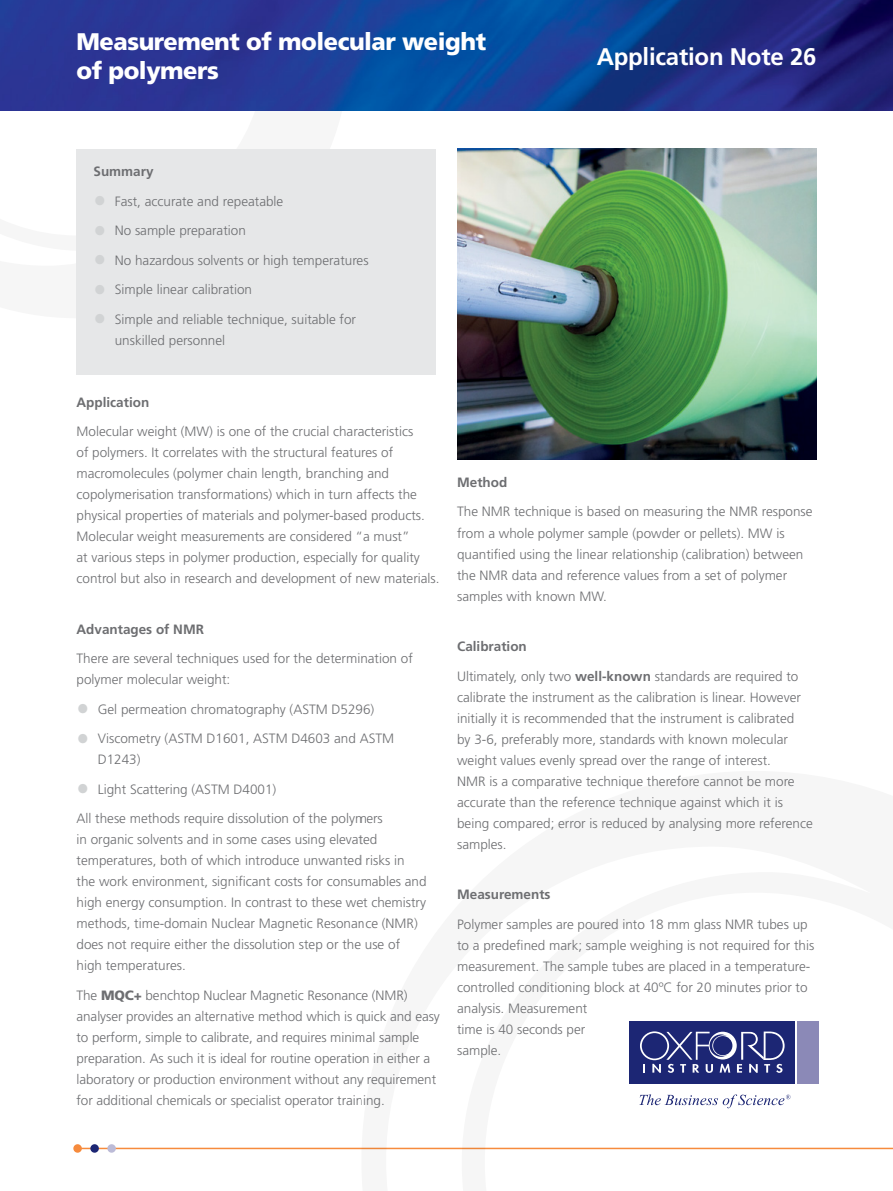
<style>
.page{position:relative;width:893px;height:1191px;background:#fff}
.page>*{position:absolute;margin:0;border:0;box-sizing:border-box;transform-origin:0 0}
.t1{font:900 24px/28.8px "Frutiger";letter-spacing:-.02em;color:#fff}
.t2{font:700 24px "Frutiger";letter-spacing:-.01em;color:#fff}
.t3{font:300 13.5px/21px "Frutiger";color:#6d6e71}
.t4{font:700 13.5px "Frutiger";color:#6d6e71}
.s1{font-weight:700;font-size:27px;color:#d1d3d4}
.s2{font-weight:900}
.s3{font-weight:700}
</style>
<div class="page">
<div style="left:77px;top:149px;width:359px;height:225px;background:#e6e7e8"></div>
<img style="left:0;top:0;width:893px;height:111px">
<hr style="left:77px;top:1147px;width:816px;height:2px;background:#f68b3d">
<div style="left:73px;top:1144px;width:9px;height:8px;background:#f68b3d;border-radius:50%"></div>
<div style="left:90px;top:1144px;width:9px;height:8px;background:#1c2674;border-radius:50%"></div>
<div style="left:107px;top:1144px;width:9px;height:8px;background:#bcbbd7;border-radius:50%"></div>
<svg style="left:361px;top:1021px;width:532px;height:129px"></svg>
<img style="left:457px;top:149px;width:359px;height:310px">
<h1 class="t1" style="left:77px;top:27px;width:411px">Measurement of molecular weight of polymers</h1>
<p class="t4" style="left:94px;top:164px;width:62px">Summary</p>
<p class="t3" style="left:94px;top:191px;width:191px"><span class="s1">•</span> Fast, accurate and repeatable</p>
<p class="t3" style="left:94px;top:220px;width:154px"><span class="s1">•</span> No sample preparation</p>
<p class="t3" style="left:94px;top:250px;width:277px"><span class="s1">•</span> No hazardous solvents or high temperatures</p>
<p class="t3" style="left:94px;top:279px;width:160px"><span class="s1">•</span> Simple linear calibration</p>
<p class="t3" style="left:115px;top:309px;width:243px;text-indent:-21px"><span class="s1">•</span> Simple and reliable technique, suitable for unskilled personnel</p>
<h1 class="t2" style="left:597px;top:42px;width:221px">Application Note 26</h1>
<p class="t4" style="left:77px;top:394px;width:74px">Application</p>
<p class="t3" style="left:77px;top:421px;width:365px">Molecular weight (MW) is one of the crucial characteristics<br>of polymers. It correlates with the structural features of macromolecules (polymer chain length, branching and copolymerisation transformations) which in turn affects the physical properties of materials and polymer-based products.<br>Molecular weight measurements are considered “a must”<br>at various steps in polymer production, especially for quality control but also in research and development of new materials.</p>
<p class="t4" style="left:77px;top:621px;width:129px">Advantages of NMR</p>
<p class="t3" style="left:77px;top:648px;width:338px">There are several techniques used for the determination of polymer molecular weight:</p>
<p class="t3" style="left:77px;top:698px;width:299px"><span class="s1">•</span> Gel permeation chromatography (ASTM D5296)</p>
<p class="t3" style="left:98px;top:728px;width:298px;text-indent:-21px"><span class="s1">•</span> Viscometry (ASTM D1601, ASTM D4603 and ASTM<br>D1243)</p>
<p class="t3" style="left:77px;top:774px;width:308px;line-height:29.5px"><span class="s1">•</span> Light Scattering (ASTM D4001)<br>All these methods require dissolution of the polymers</p>
<p class="t3" style="left:77px;top:829px;width:352px">in organic solvents and in some cases using elevated temperatures, both of which introduce unwanted risks in the work environment, significant costs for consumables and high energy consumption. In contrast to these wet chemistry methods, time-domain Nuclear Magnetic Resonance (NMR) does not require either the dissolution step or the use of high temperatures.</p>
<p class="t3" style="left:77px;top:984px;width:365px">The <span class="s2">MQC+</span> benchtop Nuclear Magnetic Resonance (NMR) analyser provides an alternative method which is quick and easy to perform, simple to calibrate, and requires minimal sample preparation. As such it is ideal for routine operation in either a laboratory or production environment without any requirement for additional chemicals or specialist operator training.</p>
<p class="t4" style="left:457px;top:474px;width:52px">Method</p>
<p class="t3" style="left:457px;top:501px;width:357px">The NMR technique is based on measuring the NMR response from a whole polymer sample (powder or pellets). MW is quantified using the linear relationship (calibration) between the NMR data and reference values from a set of polymer samples with known MW.</p>
<p class="t3" style="left:457px;top:631px;width:343px;line-height:29.5px"><span class="s3">Calibration<br></span>Ultimately, only two <span class="s3">well-known</span> standards are required to</p>
<p class="t3" style="left:457px;top:686px;width:357px">calibrate the instrument as the calibration is linear. However initially it is recommended that the instrument is calibrated<br>by 3-6, preferably more, standards with known molecular weight values evenly spread over the range of interest.<br>NMR is a comparative technique therefore cannot be more accurate than the reference technique against which it is being compared; error is reduced by analysing more reference samples.</p>
<p class="t4" style="left:457px;top:886px;width:95px">Measurements</p>
<p class="t3" style="left:457px;top:913px;width:359px">Polymer samples are poured into 18 mm glass NMR tubes up to a predefined mark; sample weighing is not required for this measurement. The sample tubes are placed in a temperature&shy;controlled conditioning block at 40ºC for 20 minutes prior to analysis. Measurement<br>time is 40 seconds per<br>sample.</p>
</div>
